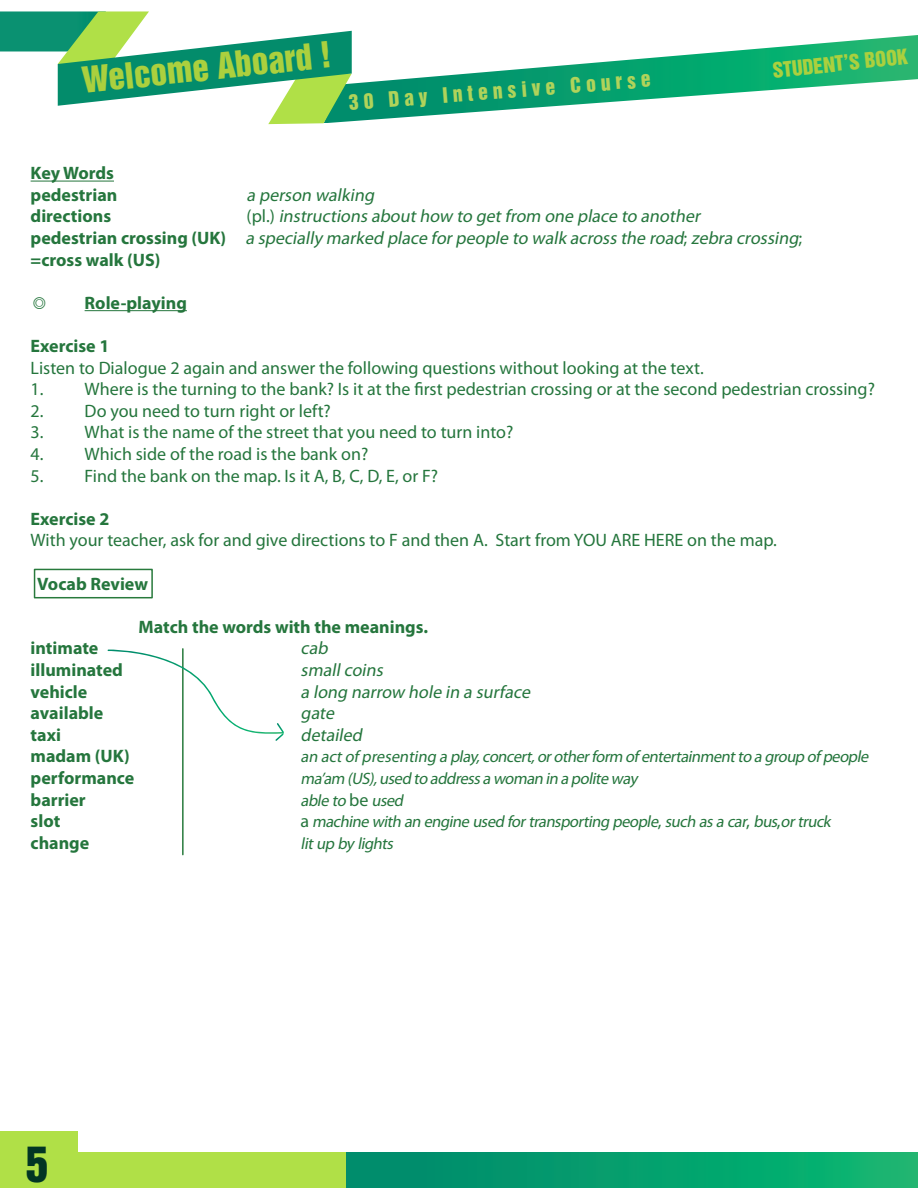
<style>
.page{position:relative;width:918px;height:1188px;background:#fff}
.page>*{position:absolute;margin:0;border:0;box-sizing:border-box;transform-origin:0 0}
.t1{font:45px "Helvetica Inserat LT Std";color:#013524}
.t2{font:33px "Helvetica Inserat LT Std";color:#abd03e}
.t3{font:19.5px "Helvetica Inserat LT Std";color:#b0d35a}
.t4{font:19.5px "Helvetica Inserat LT Std";color:#abd03e}
.t5{font:18px "Myriad Pro";color:#25763d}
.t6{font:italic 18px/21.6px "Myriad Pro";color:#25763d}
.t7{font:700 18px/21.6px "Myriad Pro";color:#25763d}
.t8{font:18px "Meiryo";color:#25763d}
.t9{font:italic 16.5px "Myriad Pro";color:#25763d}
.s1{font-style:normal}
.s2{font-weight:700;font-style:normal}
.s3{font-style:normal;font-size:18px}
</style>
<div class="page">
<svg style="left:352px;top:35px;width:566px;height:87px"></svg>
<svg style="left:0;top:11px;width:352px;height:113px"></svg>
<div style="left:0;top:1153px;width:587px;height:35px;background:#b0e047"></div>
<hr style="left:31px;top:181px;width:83px;height:1px;background:#25763d">
<hr style="left:85px;top:310px;width:102px;height:1px;background:#25763d">
<svg style="left:347px;top:1153px;width:571px;height:35px;background:#05a06d"></svg>
<div style="left:0;top:1132px;width:77px;height:56px;background:#b0e047"></div>
<div style="left:34px;top:569px;width:119px;height:29px;border:2px solid #287a3c"></div>
<hr style="left:182px;top:649px;width:2px;height:206px;background:#287a3c">
<svg style="left:108px;top:650px;width:176px;height:91px"></svg>
<h2 class="t2" style="left:80px;top:61px;width:252px;rotate:-6deg">Welcome Aboard !</h2>
<p class="t3" style="left:348px;top:93px;width:304px;rotate:-5deg">30 Day Intensive Course</p>
<p class="t7" style="left:31px;top:162px;width:88px">Key Words pedestrian</p>
<p class="t6" style="left:247px;top:184px;width:133px">a person walking</p>
<p class="t4" style="left:771px;top:59px;width:138px;rotate:-6deg">STUDENT’S BOOK</p>
<p class="t6" style="left:31px;top:206px;width:773px;text-indent:216px"><span class="s1">( p l . )</span> instructions about how to get from one place to another<br><span class="s2">p e d e s t r i a n c ro s s i n g ( U K)</span> a specially marked place for people to walk across the road<span class="s1">;</span> zebra crossing<span class="s1">; </span><span class="s2">=cross walk (US)</span></p>
<p class="t8" style="left:31px;top:290px;width:19px">◎</p>
<p class="t7" style="left:85px;top:291px;width:104px">Role-playing</p>
<p class="t7" style="left:31px;top:335px;width:80px">Exercise 1</p>
<p class="t5" style="left:31px;top:358px;width:675px">Listen to Dialogue 2 again and answer the following questions without looking at the text.</p>
<p class="t5" style="left:31px;top:379px;width:846px">1. Where is the turning to the bank? Is it at the first pedestrian crossing or at the second pedestrian crossing?</p>
<p class="t5" style="left:31px;top:401px;width:302px">2. Do you need to turn right or left?</p>
<p class="t5" style="left:31px;top:423px;width:484px">3. What is the name of the street that you need to turn into?</p>
<p class="t5" style="left:31px;top:444px;width:339px">4. Which side of the road is the bank on?</p>
<p class="t5" style="left:31px;top:466px;width:409px">5. Find the bank on the map. Is it A, B, C, D, E, or F?</p>
<p class="t7" style="left:31px;top:507px;width:80px">Exercise 2</p>
<p class="t5" style="left:31px;top:531px;width:748px">With your teacher, ask for and give directions to F and then A. Start from YOU ARE HERE on the map.</p>
<p class="t7" style="left:37px;top:572px;width:112px">Vocab Review</p>
<p class="t7" style="left:139px;top:615px;width:291px">Match the words with the meanings.</p>
<p class="t7" style="left:31px;top:637px;width:69px">intimate</p>
<p class="t6" style="left:301px;top:638px;width:32px">cab</p>
<p class="t7" style="left:31px;top:659px;width:94px">illuminated</p>
<p class="t6" style="left:301px;top:660px;width:87px">small coins</p>
<p class="t7" style="left:31px;top:680px;width:58px">vehicle</p>
<p class="t6" style="left:301px;top:681px;width:235px">a long narrow hole in a surface</p>
<p class="t7" style="left:31px;top:702px;width:74px">available</p>
<p class="t6" style="left:301px;top:703px;width:39px">gate</p>
<p class="t7" style="left:31px;top:723px;width:32px">taxi</p>
<p class="t6" style="left:301px;top:724px;width:67px">detailed</p>
<p class="t7" style="left:31px;top:745px;width:101px">madam (UK)</p>
<p class="t9" style="left:301px;top:748px;width:573px">an actof presenting a play,concert,orotherform of entertainmentto a group of people</p>
<p class="t7" style="left:31px;top:767px;width:105px">performance</p>
<p class="t9" style="left:301px;top:770px;width:342px">ma’am (US),used to addressa woman in a polite way</p>
<p class="t7" style="left:31px;top:788px;width:57px">barrier</p>
<p class="t9" style="left:301px;top:791px;width:107px">able to <span class="s3">b e</span> used</p>
<p class="t7" style="left:31px;top:810px;width:31px">slot</p>
<p class="t9" style="left:301px;top:813px;width:535px"><span class="s3">a</span> machine with an engine used for transporting people<span class="s3">,</span> such as a car<span class="s3">,</span> bus<span class="s3">,</span> or truck</p>
<p class="t7" style="left:31px;top:831px;width:60px">change</p>
<p class="t9" style="left:301px;top:834px;width:97px">lit up by lights</p>
<p class="t7" style="left:31px;top:205px;width:82px">directions</p>
<h1 class="t1" style="left:26px;top:1137px;width:24px">5</h1>
</div>
